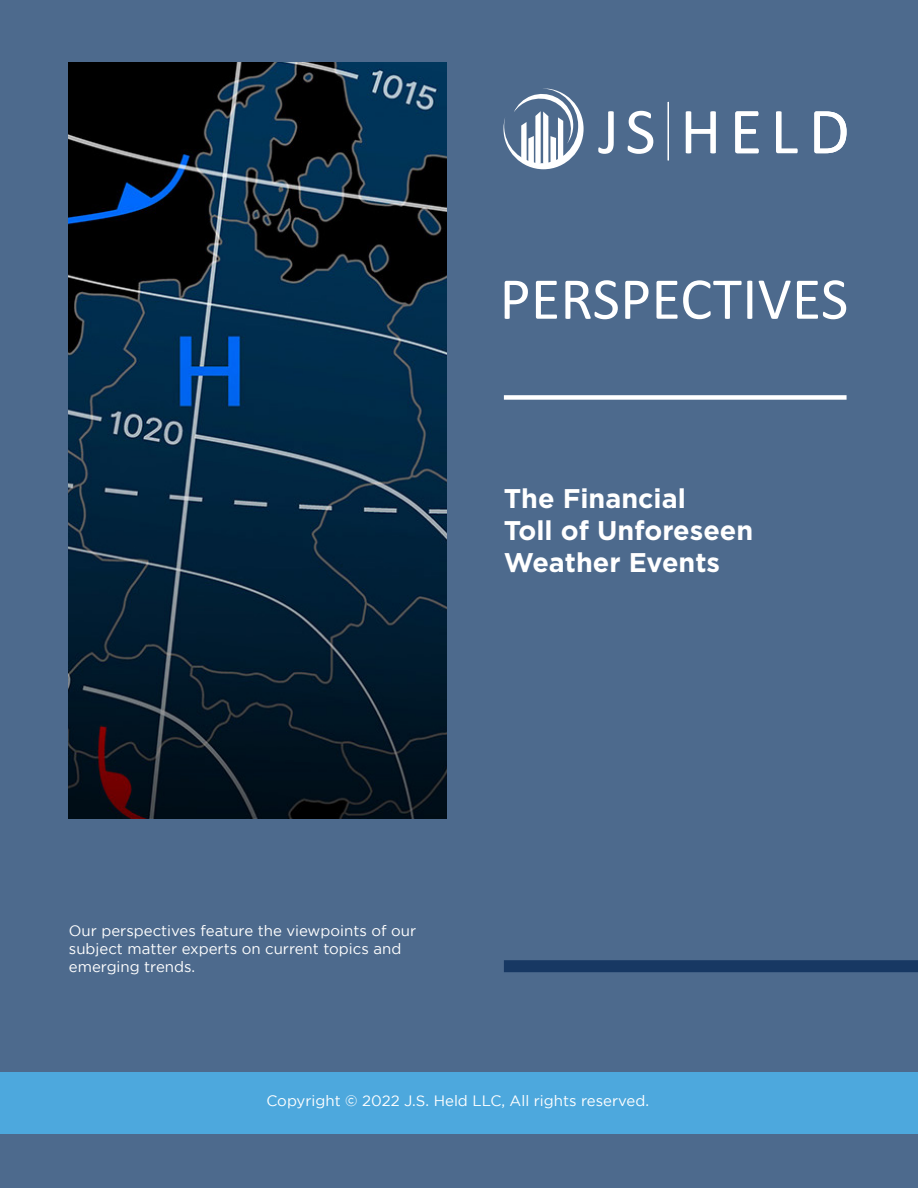
<style>
.page{position:relative;width:918px;height:1188px;background:#4d6a8d}
.page>*{position:absolute;margin:0;border:0;box-sizing:border-box;transform-origin:0 0}
.t1{font:60px "Calibri";letter-spacing:.005em;color:#fff}
.t2{font:700 27px/32.4px "Gotham";color:#fff}
.t3{font:15px/18px "Gotham";color:#fff}
</style>
<div class="page">
<div style="left:0;top:1072px;width:918px;height:62px;background:#4da8dd"></div>
<hr style="left:668px;top:102px;width:1px;height:58px;background:#fff">
<svg style="left:598px;top:111px;width:16px;height:43px"></svg>
<svg style="left:628px;top:111px;width:25px;height:43px"></svg>
<svg style="left:686px;top:111px;width:30px;height:42px"></svg>
<svg style="left:735px;top:111px;width:24px;height:42px"></svg>
<svg style="left:776px;top:111px;width:22px;height:42px"></svg>
<svg style="left:814px;top:111px;width:33px;height:42px"></svg>
<svg style="left:503px;top:88px;width:81px;height:81px"></svg>
<div style="left:504px;top:395px;width:343px;height:5px;background:#fff"></div>
<div style="left:504px;top:960px;width:414px;height:12px;background:#173863"></div>
<img style="left:69px;top:63px;width:377px;height:756px">
<h1 class="t1" style="left:500px;top:262px;width:350px">PERSPECTIVES</h1>
<p class="t2" style="left:504px;top:482px;width:251px">The Financial<br>Toll of Unforeseen<br>Weather Events</p>
<p class="t3" style="left:69px;top:921px;width:349px">Our perspectives feature the viewpoints of our subject matter experts on current topics and emerging trends.</p>
<p class="t3" style="left:266px;top:1091px;width:384px">Copyright © 2022 J.S. Held LLC, All rights reserved.</p>
</div>
